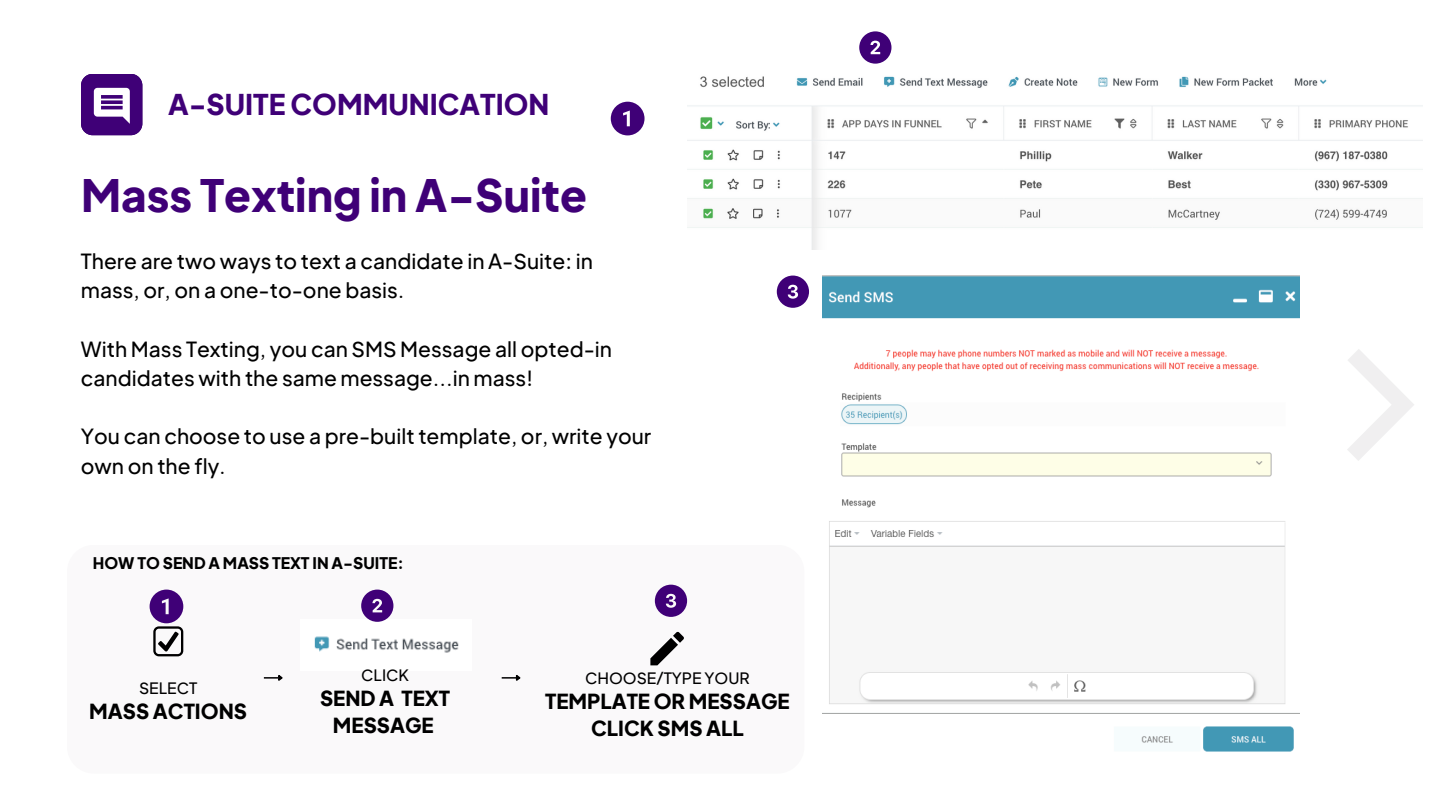
<style>
.page{position:relative;width:1440px;height:810px;background:#fff}
.page>*{position:absolute;margin:0;border:0;box-sizing:border-box;transform-origin:0 0}
.t1{font:800 44px "Eudoxus Sans";color:#3f0077}
.t2{font:800 28.2px "Eudoxus Sans";color:#3f0077}
.t3{font:500 21px/29.2px "Eudoxus Sans";color:#000}
.t4{font:800 20.4px/26.5px "Eudoxus Sans";color:#000;text-align:center}
.t5{font:800 15.8px "Eudoxus Sans";color:#000}
.t6{font:500 15.8px "Eudoxus Sans";color:#000}
</style>
<div class="page">
<svg style="left:1347px;top:349px;width:67px;height:112px"></svg>
<div style="left:81px;top:74px;width:61px;height:61px;background:#3f0077;border-radius:12px"></div>
<svg style="left:94px;top:87px;width:36px;height:37px"></svg>
<div style="left:67px;top:545px;width:737px;height:229px;background:#faf9fa;border-radius:27px"></div>
<svg style="left:264px;top:675px;width:19px;height:6px"></svg>
<svg style="left:502px;top:675px;width:19px;height:6px"></svg>
<svg style="left:650px;top:632px;width:34px;height:33px"></svg>
<img style="left:314px;top:636px;width:145px;height:17px">
<img style="left:822px;top:276px;width:477px;height:476px">
<svg style="left:150px;top:590px;width:33px;height:66px"></svg>
<svg style="left:361px;top:590px;width:32px;height:32px"></svg>
<svg style="left:655px;top:585px;width:32px;height:32px"></svg>
<svg style="left:777px;top:276px;width:32px;height:32px"></svg>
<img style="left:687px;top:76px;width:736px;height:174px">
<svg style="left:611px;top:102px;width:34px;height:33px"></svg>
<svg style="left:859px;top:31px;width:32px;height:33px"></svg>
<p class="t2" style="left:168px;top:86px;width:383px">A-SUITE COMMUNICATION</p>
<p class="t1" style="left:81px;top:166px;width:507px">Mass Texting in A-Suite</p>
<p class="t3" style="left:81px;top:246px;width:513px">There are two ways to text a candidate in A-Suite: in mass, or, on a one-to-one basis.</p>
<p class="t3" style="left:81px;top:334px;width:533px">With Mass Texting, you can SMS Message all opted-in candidates with the same message...in mass!</p>
<p class="t3" style="left:81px;top:421px;width:572px">You can choose to use a pre-built template, or, write your own on the fly.</p>
<p class="t5" style="left:93px;top:553px;width:313px">HOW TO SEND A MASS TEXT IN A-SUITE:</p>
<p class="t6" style="left:139px;top:678px;width:60px">SELECT</p>
<p class="t4" style="left:89px;top:698px;width:159px">MASS ACTIONS</p>
<p class="t6" style="left:361px;top:665px;width:49px">CLICK</p>
<p class="t4" style="left:320px;top:684px;width:132px">SEND A TEXT<br>MESSAGE</p>
<p class="t6" style="left:585px;top:668px;width:166px">CHOOSE/TYPE YOUR</p>
<p class="t4" style="left:545px;top:688px;width:246px">TEMPLATE OR MESSAGE<br>CLICK SMS ALL</p>
</div>
